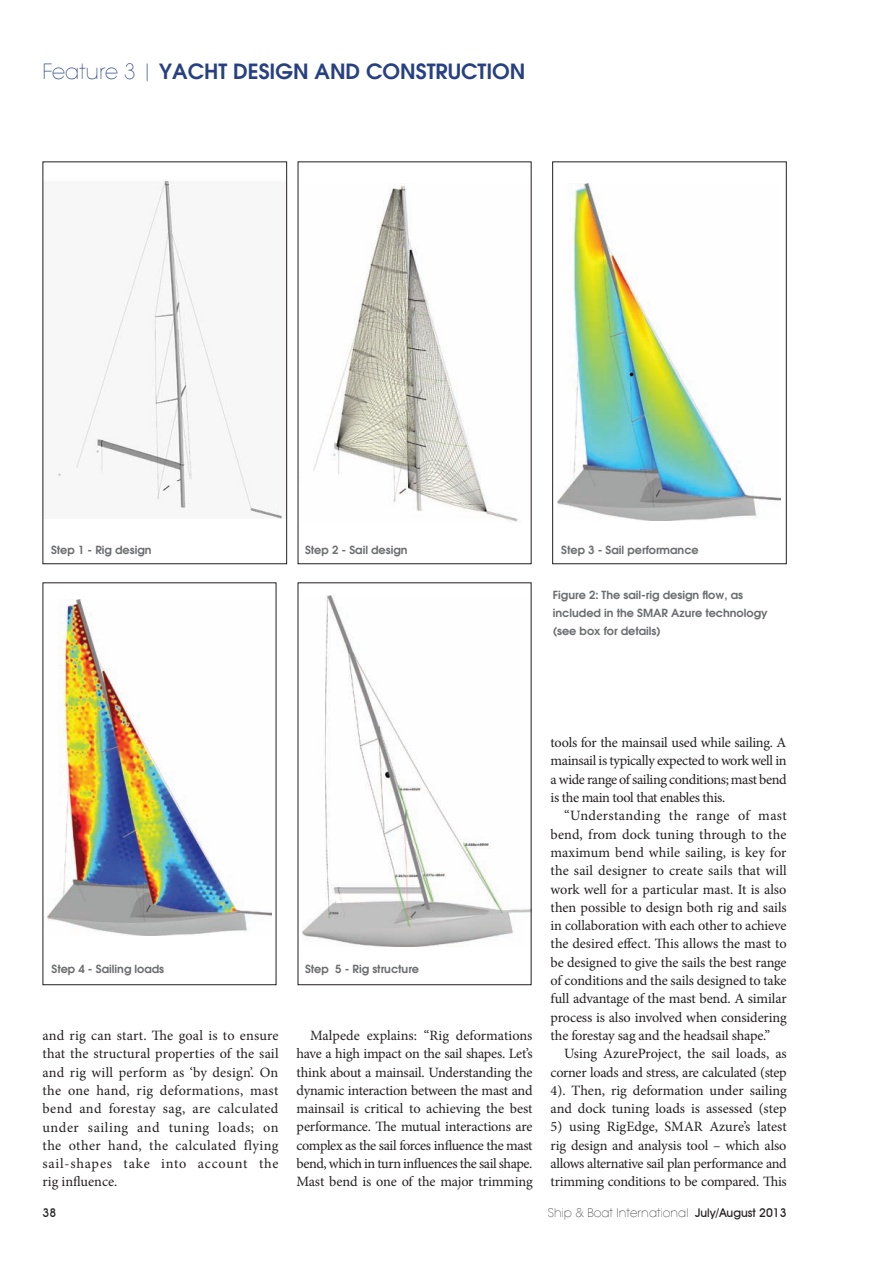
<style>
.page{position:relative;width:893px;height:1263px;background:#fff}
.page>*{position:absolute;margin:0;border:0;box-sizing:border-box;transform-origin:0 0}
.t1{font:600 21px "Avant Garde";color:#264081}
.t2{font:14.25px/18.3px "Minion Pro";letter-spacing:-.01em;color:#231f20;text-align:justify}
.t3{font:14.25px "Minion Pro";letter-spacing:-.03em;color:#231f20}
.t4{font:14.25px "Minion Pro";letter-spacing:.025em;color:#231f20}
.t5{font:200 12px "Avant Garde LT";color:#231f20}
.t6{font:500 12px "Avant Garde IT Cby BT";color:#231f20}
.t7{font:600 11.25px/18.3px "Avant Garde";color:#6c6d70}
.s1{font-family:"Avant Garde LT";font-weight:200}
.s2{font-family:"Avant Garde IT Cby BT";font-weight:500}
</style>
<div class="page">
<img style="left:58px;top:180px;width:225px;height:338px">
<div style="left:43px;top:161px;width:244px;height:403px;border:1px solid #231f20"></div>
<img style="left:313px;top:186px;width:205px;height:336px">
<img style="left:557px;top:184px;width:223px;height:336px">
<div style="left:552px;top:161px;width:235px;height:403px;border:1px solid #231f20"></div>
<img style="left:48px;top:599px;width:223px;height:336px">
<img style="left:302px;top:595px;width:227px;height:351px">
<p class="t1" style="left:43px;top:57px;width:484px"><span class="s1">Feature 3 |</span> YACHT DESIGN AND CONSTRUCTION</p>
<p class="t7" style="left:51px;top:541px;width:102px">Step 1 - Rig design</p>
<p class="t7" style="left:305px;top:541px;width:104px">Step 2 - Sail design</p>
<p class="t7" style="left:561px;top:541px;width:139px">Step 3 - Sail performance</p>
<p class="t7" style="left:553px;top:585px;width:216px">Figure 2: The sail-rig design flow, as included in the SMAR Azure technology (see box for details)</p>
<p class="t7" style="left:52px;top:959px;width:114px">Step 4 - Sailing loads</p>
<p class="t7" style="left:305px;top:959px;width:116px">Step 5 - Rig structure</p>
<p class="t2" style="left:43px;top:1026px;width:238px">and rig can start. The goal is to ensure that the structural properties of the sail and rig will perform as ‘by design’. On the one hand, rig deformations, mast bend and forestay sag, are calculated under sailing and tuning loads; on the other hand, the calculated flying sail-shapes take into account the rig influence.</p>
<p class="t2" style="left:297px;top:1026px;width:238px;text-indent:13px">Malpede explains: “Rig deformations have a high impact on the sail shapes. Let’s think about a mainsail. Understanding the dynamic interaction between the mast and mainsail is critical to achieving the best performance. The mutual interactions are complex as the sail forces influence the mast bend, which in turn influences the sail shape.<br>Mast bend is one of the major trimming</p>
<p class="t6" style="left:43px;top:1205px;width:15px">38</p>
<p class="t2" style="left:551px;top:733px;width:237px">tools for the mainsail used while sailing. A</p>
<p class="t2" style="left:551px;top:752px;width:238px">mainsail is typically expected to work well in</p>
<p class="t3" style="left:551px;top:770px;width:238px">a wide range of sailing conditions; mast bend</p>
<p class="t3" style="left:551px;top:788px;width:176px">is the main tool that enables this.</p>
<p class="t4" style="left:564px;top:806px;width:224px">“Understanding the range of mast</p>
<p class="t2" style="left:551px;top:825px;width:237px">bend, from dock tuning through to the</p>
<p class="t2" style="left:551px;top:843px;width:237px">maximum bend while sailing, is key for</p>
<p class="t2" style="left:551px;top:861px;width:238px">the sail designer to create sails that will</p>
<p class="t2" style="left:551px;top:880px;width:237px">work well for a particular mast. It is also</p>
<p class="t2" style="left:551px;top:898px;width:238px">then possible to design both rig and sails</p>
<p class="t2" style="left:551px;top:916px;width:238px">in collaboration with each other to achieve</p>
<p class="t2" style="left:551px;top:935px;width:238px">the desired effect. This allows the mast to</p>
<p class="t2" style="left:551px;top:953px;width:238px">be designed to give the sails the best range</p>
<p class="t2" style="left:551px;top:971px;width:238px">of conditions and the sails designed to take</p>
<p class="t2" style="left:551px;top:990px;width:238px">full advantage of the mast bend. A similar</p>
<p class="t2" style="left:551px;top:1008px;width:238px">process is also involved when considering</p>
<p class="t2" style="left:551px;top:1026px;width:221px">the forestay sag and the headsail shape.”</p>
<p class="t2" style="left:564px;top:1044px;width:224px">Using AzureProject, the sail loads, as</p>
<p class="t2" style="left:551px;top:1063px;width:238px">corner loads and stress, are calculated (step</p>
<p class="t2" style="left:551px;top:1081px;width:238px">4). Then, rig deformation under sailing</p>
<p class="t2" style="left:551px;top:1099px;width:237px">and dock tuning loads is assessed (step</p>
<p class="t2" style="left:551px;top:1118px;width:238px">5) using RigEdge, SMAR Azure’s latest rig design and analysis tool – which also allows alternative sail plan performance and trimming conditions to be compared. This</p>
<p class="t5" style="left:548px;top:1205px;width:240px">Ship &amp; Boat International <span class="s2">July/August 2013</span></p>
</div>
